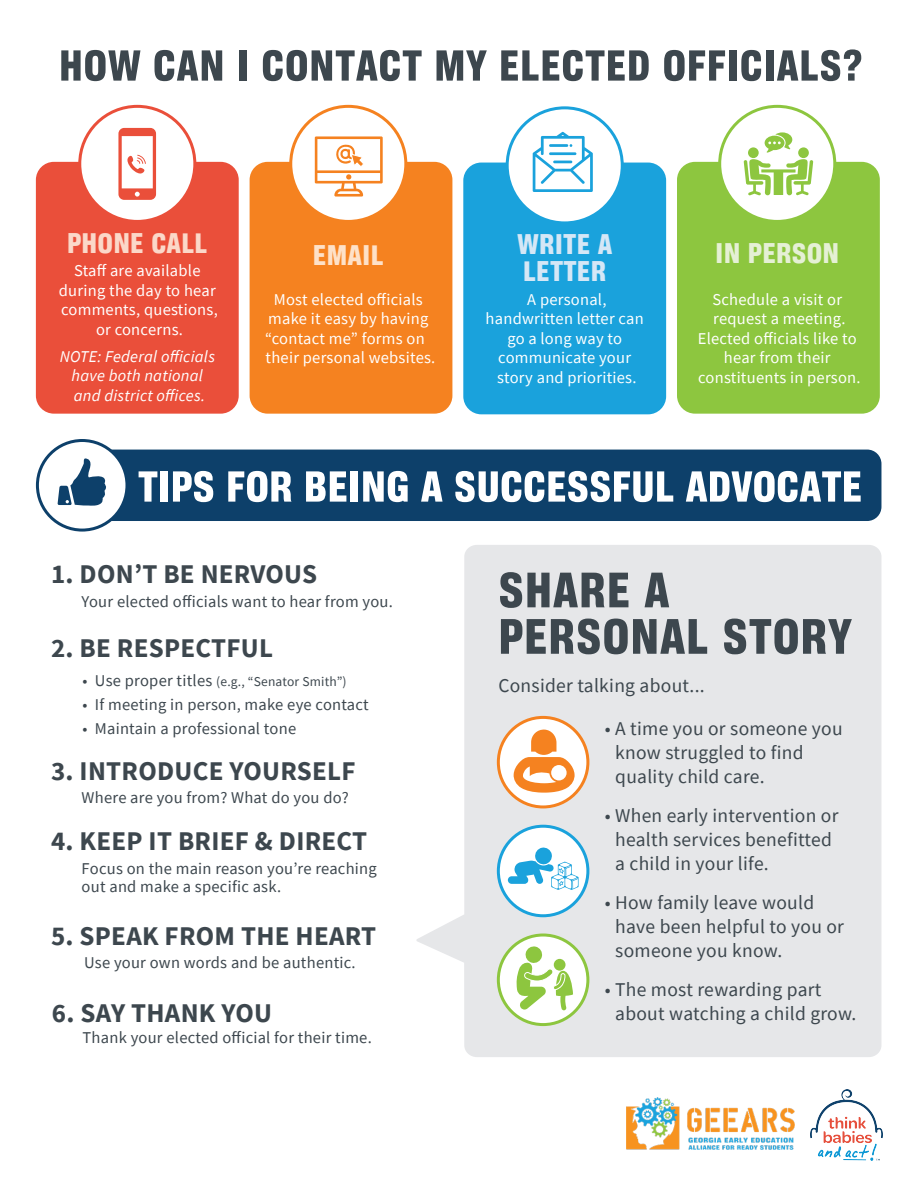
<style>
.page{position:relative;width:918px;height:1188px;background:#fff}
.page>*{position:absolute;margin:0;border:0;box-sizing:border-box;transform-origin:0 0}
.t1{font:60.15px/46.5px "Corpus Gothic Small Caps";letter-spacing:.01em;color:#3d474e}
.t2{font:52.5px "Corpus Gothic Small Caps";letter-spacing:.01em;color:#3d474e}
.t3{font:52.5px "Corpus Gothic Small Caps";color:#fff}
.t4{font:34.5px/27px "Corpus Gothic Small Caps";letter-spacing:.005em;color:#d5e7f6}
.t5{font:34.5px "Corpus Gothic Small Caps";letter-spacing:.005em;color:#fbd8c9}
.t6{font:34.5px "Corpus Gothic Small Caps";letter-spacing:.005em;color:#e5f0d5}
.t7{font:34.5px "Corpus Gothic Small Caps";letter-spacing:.005em;color:#fee1c8}
.t8{font:700 27px "Source Sans Pro";letter-spacing:.01em;color:#3d474e}
.t9{font:19.5px/24px "Source Sans Pro";letter-spacing:.015em;color:#3d474e}
.t10{font:16.5px/19.5px "Source Sans Pro";letter-spacing:.015em;color:#fff;text-align:center}
.t11{font:16.5px/18px "Source Sans Pro";letter-spacing:.015em;color:#3d474e}
.t12{font:italic 16.5px/19.5px "Source Sans Pro";letter-spacing:.015em;color:#fff;text-align:center}
.t13{font:13.5px "Source Sans Pro";letter-spacing:.015em;color:#3d474e}
.s1{font-size:16.5px}
</style>
<div class="page">
<svg style="left:416px;top:545px;width:465px;height:512px;background:#e8e9ea"></svg>
<div style="left:90px;top:450px;width:791px;height:71px;background:#0d406a;border-radius:14px"></div>
<div style="left:36px;top:162px;width:203px;height:252px;background:#ea4f3a;border-radius:18px"></div>
<div style="left:80px;top:106px;width:115px;height:115px;background:#fff;border-radius:50%"></div>
<div style="left:78px;top:105px;width:118px;height:118px;border:3px solid #ea4f3a;border-radius:50%"></div>
<svg style="left:118px;top:128px;width:38px;height:72px"></svg>
<div style="left:463px;top:163px;width:203px;height:251px;background:#1aa2dc;border-radius:18px"></div>
<div style="left:507px;top:108px;width:115px;height:115px;background:#fff;border-radius:50%"></div>
<div style="left:506px;top:106px;width:118px;height:118px;border:3px solid #1aa2dc;border-radius:50%"></div>
<svg style="left:533px;top:132px;width:60px;height:60px"></svg>
<div style="left:250px;top:162px;width:202px;height:252px;background:#f58220;border-radius:18px"></div>
<div style="left:291px;top:106px;width:115px;height:115px;background:#fff;border-radius:50%"></div>
<div style="left:289px;top:105px;width:118px;height:118px;border:3px solid #f58220;border-radius:50%"></div>
<svg style="left:315px;top:136px;width:68px;height:61px"></svg>
<div style="left:677px;top:162px;width:203px;height:252px;background:#8dc63f;border-radius:18px"></div>
<div style="left:720px;top:106px;width:115px;height:115px;background:#fff;border-radius:50%"></div>
<div style="left:718px;top:105px;width:118px;height:118px;border:3px solid #8dc63f;border-radius:50%"></div>
<div style="left:748px;top:147px;width:11px;height:11px;background:#8dc63f;border-radius:50%"></div>
<div style="left:798px;top:147px;width:11px;height:11px;background:#8dc63f;border-radius:50%"></div>
<svg style="left:744px;top:159px;width:69px;height:37px"></svg>
<svg style="left:765px;top:132px;width:27px;height:21px"></svg>
<div style="left:37px;top:441px;width:90px;height:89px;background:#fff;border-radius:50%"></div>
<div style="left:36px;top:439px;width:92px;height:93px;border:3px solid #0d406a;border-radius:50%"></div>
<svg style="left:498px;top:717px;width:90px;height:90px"></svg>
<div style="left:497px;top:716px;width:92px;height:92px;border:3px solid #f58220;border-radius:50%"></div>
<svg style="left:513px;top:729px;width:62px;height:64px"></svg>
<div style="left:498px;top:826px;width:90px;height:90px;background:#fff;border-radius:50%"></div>
<div style="left:497px;top:825px;width:92px;height:92px;border:3px solid #1aa2dc;border-radius:50%"></div>
<svg style="left:508px;top:847px;width:71px;height:43px"></svg>
<svg style="left:498px;top:935px;width:90px;height:90px"></svg>
<div style="left:497px;top:934px;width:92px;height:92px;border:3px solid #8dc63f;border-radius:50%"></div>
<svg style="left:516px;top:946px;width:57px;height:64px"></svg>
<svg style="left:58px;top:458px;width:48px;height:48px"></svg>
<img style="left:626px;top:1097px;width:169px;height:53px">
<img style="left:811px;top:1089px;width:71px;height:72px">
<h2 class="t2" style="left:59px;top:40px;width:805px">HOW CAN I CONTACT MY ELECTED OFFICIALS?</h2>
<h3 class="t5" style="left:67px;top:226px;width:142px">PHONE CALL</h3>
<p class="t10" style="left:59px;top:261px;width:160px">Staff are available during the day to hear comments, questions, or concerns.</p>
<p class="t12" style="left:60px;top:346px;width:157px">NOTE: Federal officials have both national and district offices.</p>
<h3 class="t7" style="left:313px;top:239px;width:72px">EMAIL</h3>
<p class="t10" style="left:265px;top:290px;width:172px;text-align:left;text-indent:9px">Most elected officials make it easy by having “contact me” forms on their personal websites.</p>
<h3 class="t4" style="left:517px;top:231px;width:97px">WRITE A<br>LETTER</h3>
<p class="t10" style="left:486px;top:290px;width:160px">A personal, handwritten letter can go a long way to communicate your story and priorities.</p>
<h3 class="t6" style="left:715px;top:236px;width:126px">IN PERSON</h3>
<p class="t10" style="left:698px;top:290px;width:164px">Schedule a visit or request a meeting.<br>Elected officials like to hear from their constituents in person.</p>
<h2 class="t3" style="left:138px;top:461px;width:726px">TIPS FOR BEING A SUCCESSFUL ADVOCATE</h2>
<h3 class="t8" style="left:51px;top:556px;width:268px">1. DON’T BE NERVOUS</h3>
<p class="t11" style="left:82px;top:593px;width:313px">Your elected officials want to hear from you.</p>
<h3 class="t8" style="left:51px;top:630px;width:224px">2. BE RESPECTFUL</h3>
<p class="t13" style="left:83px;top:673px;width:266px"><span class="s1">• Use proper titles</span> (e.g., “Senator Smith”)</p>
<p class="t11" style="left:83px;top:695px;width:288px">• If meeting in person, make eye contact</p>
<p class="t11" style="left:83px;top:719px;width:215px">• Maintain a professional tone</p>
<h3 class="t8" style="left:51px;top:753px;width:306px">3. INTRODUCE YOURSELF</h3>
<p class="t11" style="left:82px;top:789px;width:269px">Where are you from? What do you do?</p>
<h3 class="t8" style="left:51px;top:823px;width:318px">4. KEEP IT BRIEF &amp; DIRECT</h3>
<p class="t11" style="left:82px;top:859px;width:297px">Focus on the main reason you’re reaching out and make a specific ask.</p>
<h3 class="t8" style="left:51px;top:917px;width:327px">5. SPEAK FROM THE HEART</h3>
<p class="t11" style="left:84px;top:953px;width:273px">Use your own words and be authentic.</p>
<h3 class="t8" style="left:52px;top:994px;width:222px">6. SAY THANK YOU</h3>
<p class="t11" style="left:83px;top:1029px;width:291px">Thank your elected official for their time.</p>
<h1 class="t1" style="left:498px;top:566px;width:355px">SHARE A<br>PERSONAL STORY</h1>
<p class="t9" style="left:498px;top:674px;width:208px">Consider talking about...</p>
<p class="t9" style="left:615px;top:716px;width:229px;text-indent:-10px">• A time you or someone you know struggled to find quality child care.</p>
<p class="t9" style="left:615px;top:803px;width:225px;text-indent:-10px">• When early intervention or health services benefitted a child in your life.</p>
<p class="t9" style="left:615px;top:890px;width:230px;text-indent:-10px">• How family leave would have been helpful to you or someone you know.</p>
<p class="t9" style="left:615px;top:977px;width:243px;text-indent:-10px">• The most rewarding part about watching a child grow.</p>
</div>
